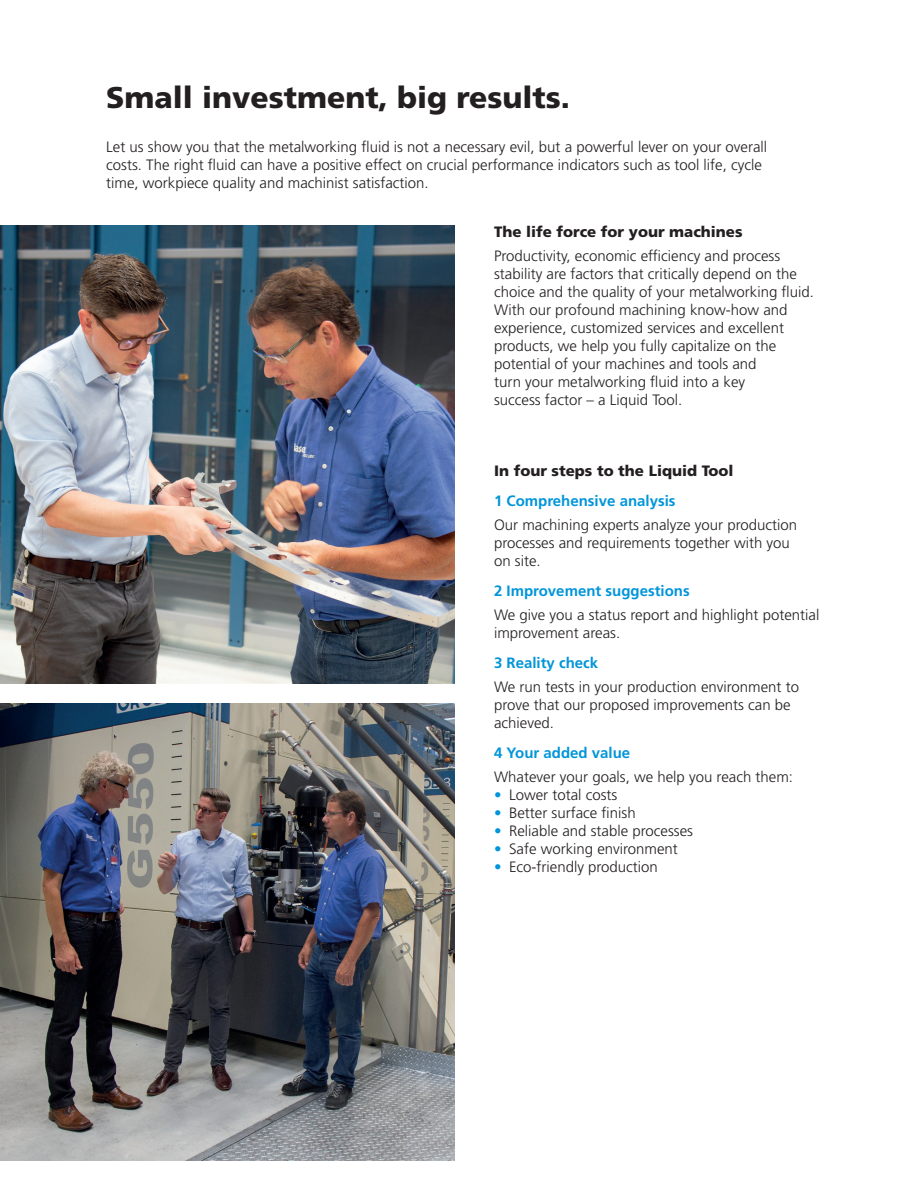
<style>
.page{position:relative;width:918px;height:1188px;background:#fff}
.page>*{position:absolute;margin:0;border:0;box-sizing:border-box;transform-origin:0 0}
.t1{font:900 30px "Frutiger LT Std";color:#231f20}
.t2{font:300 15px/18px "Frutiger LT Std";color:#231f20}
.t3{font:700 15px "Frutiger LT Std";color:#0095d9}
.t4{font:900 15px "Frutiger LT Std";color:#231f20}
.s1{color:#0095d9}
</style>
<div class="page">
<img style="left:0;top:703px;width:455px;height:458px">
<img style="left:0;top:225px;width:455px;height:458px">
<h1 class="t1" style="left:106px;top:79px;width:465px">Small investment, big results.</h1>
<p class="t2" style="left:106px;top:138px;width:662px">Let us show you that the metalworking fluid is not a necessary evil, but a powerful lever on your overall costs. The right fluid can have a positive effect on crucial performance indicators such as tool life, cycle time, workpiece quality and machinist satisfaction.</p>
<p class="t4" style="left:494px;top:222px;width:250px">The life force for your machines</p>
<p class="t2" style="left:494px;top:247px;width:322px">Productivity, economic efficiency and process stability are factors that critically depend on the choice and the quality of your metalworking fluid.<br>With our profound machining know-how and experience, customized services and excellent products, we help you fully capitalize on the potential of your machines and tools and<br>turn your metalworking fluid into a key<br>success factor – a Liquid Tool.</p>
<p class="t4" style="left:494px;top:461px;width:241px">In four steps to the Liquid Tool</p>
<p class="t3" style="left:494px;top:492px;width:183px">1 Comprehensive analysis</p>
<p class="t2" style="left:494px;top:516px;width:305px">Our machining experts analyze your production processes and requirements together with you on site.</p>
<p class="t3" style="left:494px;top:582px;width:197px">2 Improvement suggestions</p>
<p class="t2" style="left:494px;top:606px;width:327px">We give you a status report and highlight potential improvement areas.</p>
<p class="t3" style="left:494px;top:654px;width:106px">3 Reality check</p>
<p class="t2" style="left:494px;top:678px;width:307px">We run tests in your production environment to prove that our proposed improvements can be achieved.</p>
<p class="t3" style="left:494px;top:744px;width:138px">4 Your added value</p>
<p class="t2" style="left:494px;top:768px;width:300px">Whatever your goals, we help you reach them:</p>
<p class="t2" style="left:494px;top:786px;width:125px"><span class="s1">•</span> Lower total costs</p>
<p class="t2" style="left:494px;top:804px;width:143px"><span class="s1">•</span> Better surface finish</p>
<p class="t2" style="left:494px;top:822px;width:200px"><span class="s1">•</span> Reliable and stable processes</p>
<p class="t2" style="left:494px;top:840px;width:185px"><span class="s1">•</span> Safe working environment</p>
<p class="t2" style="left:494px;top:858px;width:165px"><span class="s1">•</span> Eco-friendly production</p>
</div>
